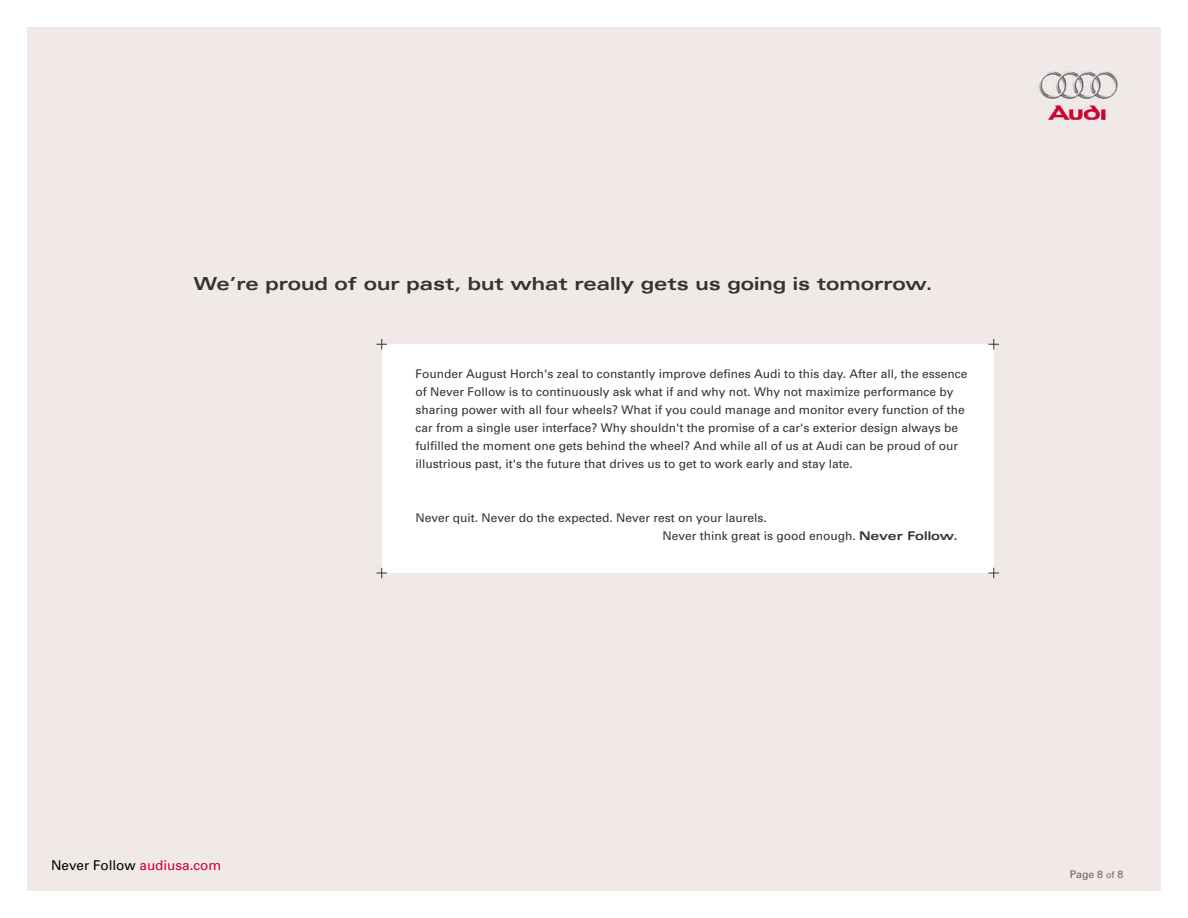
<style>
.page{position:relative;width:1188px;height:918px;background:#fff}
.page>*{position:absolute;margin:0;border:0;box-sizing:border-box;transform-origin:0 0}
.t1{font:700 expanded 18px "Univers";color:#333}
.t2{font:13.5px "Univers";color:#000}
.t3{font:12px/18px "Univers";color:#333}
.t4{font:10.5px "Univers";color:#6d6356}
.s1{font-weight:700;font-stretch:expanded}
.s2{color:#c03}
.s3{font-size:9px}
</style>
<div class="page">
<div style="left:27px;top:27px;width:1134px;height:864px;background:#f1e9e7"></div>
<div style="left:382px;top:344px;width:611px;height:229px;background:#fff"></div>
<svg style="left:376px;top:339px;width:11px;height:11px"></svg>
<svg style="left:988px;top:339px;width:11px;height:11px"></svg>
<svg style="left:376px;top:568px;width:11px;height:10px"></svg>
<svg style="left:988px;top:568px;width:11px;height:10px"></svg>
<h1 class="t1" style="left:194px;top:273px;width:740px">We’re proud of our past, but what really gets us going is tomorrow.</h1>
<p class="t3" style="left:416px;top:365px;width:554px">Founder August Horch's zeal to constantly improve defines Audi to this day. After all, the essence of Never Follow is to continuously ask what if and why not. Why not maximize performance by sharing power with all four wheels? What if you could manage and monitor every function of the car from a single user interface? Why shouldn't the promise of a car's exterior design always be fulfilled the moment one gets behind the wheel? And while all of us at Audi can be proud of our illustrious past, it's the future that drives us to get to work early and stay late.</p>
<p class="t3" style="left:662px;top:509px;width:297px;text-indent:-247px">Never quit. Never do the expected. Never rest on your laurels.<br>Never think great is good enough. <span class="s1">Never Follow.</span></p>
<p class="t2" style="left:51px;top:857px;width:172px">Never Follow <span class="s2">audiusa.com</span></p>
<p class="t4" style="left:1070px;top:869px;width:55px">Page 8 <span class="s3">of</span> 8</p>
</div>
